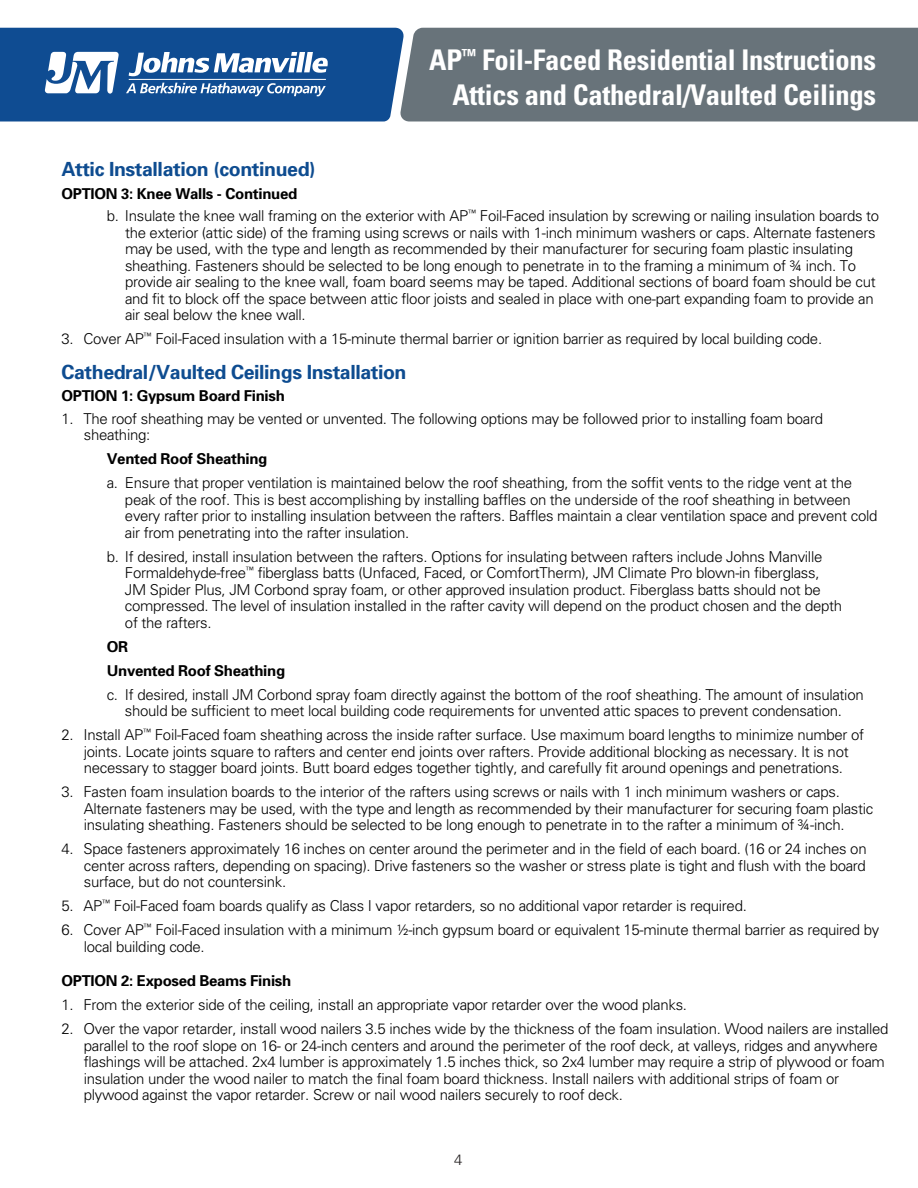
<style>
.page{position:relative;width:918px;height:1188px;background:#fff}
.page>*{position:absolute;margin:0;border:0;box-sizing:border-box;transform-origin:0 0}
.t1{font:700 condensed 28.5px/34.2px "Univers";letter-spacing:-.01em;color:#fff;text-align:right}
.t2{font:700 19.5px "Univers";letter-spacing:-.02em;color:#0e4c90}
.t3{font:300 15px/16.5px "Univers";letter-spacing:-.02em;color:#000}
.t4{font:700 15px/24px "Univers";letter-spacing:-.02em;color:#000}
.t5{font:300 15px "Univers";color:#231f20}
.s1{font-weight:700}
</style>
<div class="page">
<div style="left:404px;top:28px;width:514px;height:94px;background:#68737a"></div>
<svg style="left:0;top:28px;width:404px;height:94px"></svg>
<hr style="left:129px;top:79px;width:197px;height:1px;background:#fff">
<h1 class="t1" style="left:429px;top:43px;width:448px">AP<sup>™</sup> Foil-Faced Residential Instructions<br>Attics and Cathedral/Vaulted Ceilings</h1>
<h2 class="t2" style="left:62px;top:158px;width:256px">Attic Installation (continued)</h2>
<p class="t3" style="left:107px;top:182px;width:774px;line-height:22.5px;text-indent:-45px"><span class="s1">OPTION 3: Knee Walls - Continued<br></span>b. Insulate the knee wall framing on the exterior with AP<sup>™</sup> Foil-Faced insulation by screwing or nailing insulation boards to</p>
<p class="t3" style="left:125px;top:224px;width:752px">the exterior (attic side) of the framing using screws or nails with 1-inch minimum washers or caps. Alternate fasteners may be used, with the type and length as recommended by their manufacturer for securing foam plastic insulating sheathing. Fasteners should be selected to be long enough to penetrate in to the framing a minimum of ¾ inch. To provide air sealing to the knee wall, foam board seems may be taped. Additional sections of board foam should be cut and fit to block off the space between attic floor joists and sealed in place with one-part expanding foam to provide an air seal below the knee wall.</p>
<p class="t3" style="left:62px;top:331px;width:762px">3. Cover AP<sup>™</sup> Foil-Faced insulation with a 15-minute thermal barrier or ignition barrier as required by local building code.</p>
<h2 class="t2" style="left:62px;top:360px;width:346px">Cathedral/Vaulted Ceilings Installation</h2>
<p class="t4" style="left:62px;top:384px;width:225px">OPTION 1: Gypsum Board Finish</p>
<p class="t3" style="left:84px;top:410px;width:741px;text-indent:-22px">1. The roof sheathing may be vented or unvented. The following options may be followed prior to installing foam board sheathing:</p>
<p class="t4" style="left:107px;top:447px;width:162px">Vented Roof Sheathing</p>
<p class="t3" style="left:125px;top:475px;width:754px;text-indent:-18px">a. Ensure that proper ventilation is maintained below the roof sheathing, from the soffit vents to the ridge vent at the peak of the roof. This is best accomplishing by installing baffles on the underside of the roof sheathing in between every rafter prior to installing insulation between the rafters. Baffles maintain a clear ventilation space and prevent cold air from penetrating into the rafter insulation.</p>
<p class="t3" style="left:125px;top:548px;width:719px;text-indent:-18px">b. If desired, install insulation between the rafters. Options for insulating between rafters include Johns Manville Formaldehyde-free<sup>™</sup> fiberglass batts (Unfaced, Faced, or ComfortTherm), JM Climate Pro blown-in fiberglass, JM Spider Plus, JM Corbond spray foam, or other approved insulation product. Fiberglass batts should not be compressed. The level of insulation installed in the rafter cavity will depend on the product chosen and the depth of the rafters.</p>
<p class="t4" style="left:107px;top:634px;width:180px">OR<br>Unvented Roof Sheathing</p>
<p class="t3" style="left:107px;top:686px;width:758px;text-align:center">c. If desired, install JM Corbond spray foam directly against the bottom of the roof sheathing. The amount of insulation should be sufficient to meet local building code requirements for unvented attic spaces to prevent condensation.</p>
<p class="t3" style="left:62px;top:727px;width:804px;text-align:center">2. Install AP<sup>™</sup> Foil-Faced foam sheathing across the inside rafter surface. Use maximum board lengths to minimize number of joints. Locate joints square to rafters and center end joints over rafters. Provide additional blocking as necessary. It is not necessary to stagger board joints. Butt board edges together tightly, and carefully fit around openings and penetrations.</p>
<p class="t3" style="left:84px;top:784px;width:791px;text-indent:-22px">3. Fasten foam insulation boards to the interior of the rafters using screws or nails with 1 inch minimum washers or caps.<br>Alternate fasteners may be used, with the type and length as recommended by their manufacturer for securing foam plastic insulating sheathing. Fasteners should be selected to be long enough to penetrate in to the rafter a minimum of ¾-inch.</p>
<p class="t3" style="left:84px;top:841px;width:784px;text-align:justify;text-indent:-22px">4. Space fasteners approximately 16 inches on center around the perimeter and in the field of each board. (16 or 24 inches on center across rafters, depending on spacing). Drive fasteners so the washer or stress plate is tight and flush with the board surface, but do not countersink.</p>
<p class="t3" style="left:62px;top:898px;width:687px">5. AP<sup>™</sup> Foil-Faced foam boards qualify as Class I vapor retarders, so no additional vapor retarder is required.</p>
<p class="t3" style="left:84px;top:922px;width:797px;text-indent:-22px">6. Cover AP<sup>™</sup> Foil-Faced insulation with a minimum ½-inch gypsum board or equivalent 15-minute thermal barrier as required by local building code.</p>
<p class="t4" style="left:62px;top:969px;width:231px">OPTION 2: Exposed Beams Finish</p>
<p class="t3" style="left:62px;top:997px;width:627px">1. From the exterior side of the ceiling, install an appropriate vapor retarder over the wood planks.</p>
<p class="t3" style="left:84px;top:1021px;width:806px;text-indent:-22px">2. Over the vapor retarder, install wood nailers 3.5 inches wide by the thickness of the foam insulation. Wood nailers are installed parallel to the roof slope on 16- or 24-inch centers and around the perimeter of the roof deck, at valleys, ridges and anywhere flashings will be attached. 2x4 lumber is approximately 1.5 inches thick, so 2x4 lumber may require a strip of plywood or foam insulation under the wood nailer to match the final foam board thickness. Install nailers with additional strips of foam or plywood against the vapor retarder. Screw or nail wood nailers securely to roof deck.</p>
<p class="t5" style="left:454px;top:1151px;width:10px">4</p>
</div>
